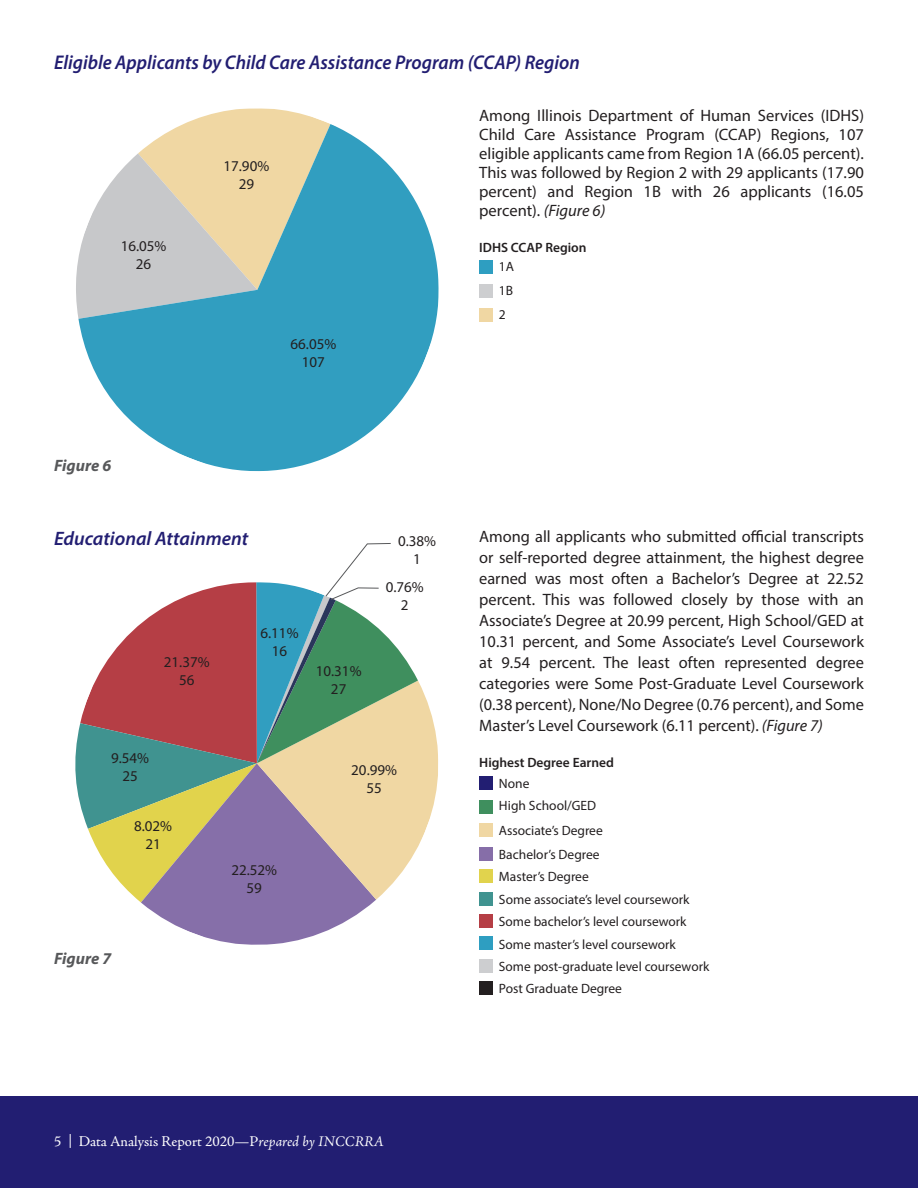
<style>
.page{position:relative;width:918px;height:1188px;background:#fff}
.page>*{position:absolute;margin:0;border:0;box-sizing:border-box;transform-origin:0 0}
.chart_title{font:italic 600 19.95px "Myriad Pro";color:#221e72;scale:.95 1}
.chart_title-2{font:italic 600 19.5px "Myriad Pro";color:#221e72}
.Basic_Copy{font:16.5px/21px "Myriad Pro";color:#231f20;text-align:justify}
.t1{font:italic 700 16.5px "Myriad Pro";color:#57585a}
.t2{font:15px "Myriad Pro";color:#231f20}
.t3{font:15px "Adobe Jenson Pro";color:#fff}
.t4{font:13.5px "Myriad Pro";color:#231f20}
.t5{font:600 13.5px "Myriad Pro";color:#231f20}
.s1{font-style:italic}
.s2{font-family:"Gotham";font-style:italic}
</style>
<div class="page">
<div style="left:0;top:1096px;width:918px;height:92px;background:#221e72"></div>
<svg style="left:76px;top:108px;width:254px;height:207px"></svg>
<svg style="left:78px;top:124px;width:361px;height:347px;fill:#319ec0"></svg>
<div style="left:479px;top:260px;width:14px;height:14px;background:#2e9ec1"></div>
<div style="left:479px;top:284px;width:14px;height:14px;background:#cdced0"></div>
<div style="left:479px;top:308px;width:14px;height:14px;background:#f0d7a3"></div>
<div style="left:479px;top:777px;width:14px;height:13px;background:#221e72"></div>
<div style="left:479px;top:800px;width:14px;height:14px;background:#3f8f5e"></div>
<div style="left:479px;top:824px;width:14px;height:13px;background:#f0d7a3"></div>
<div style="left:479px;top:847px;width:14px;height:14px;background:#866ea8"></div>
<div style="left:479px;top:870px;width:14px;height:13px;background:#e1d34d"></div>
<div style="left:479px;top:892px;width:14px;height:13px;background:#409390"></div>
<div style="left:479px;top:914px;width:14px;height:14px;background:#b53e45"></div>
<div style="left:479px;top:937px;width:14px;height:13px;background:#2e9ec1"></div>
<div style="left:479px;top:959px;width:14px;height:14px;background:#cdced0"></div>
<svg style="left:76px;top:543px;width:362px;height:402px"></svg>
<div style="left:479px;top:982px;width:14px;height:13px;background:#231f20"></div>
<p class="chart_title" style="left:54px;top:50px;width:555px">Eligible Applicants by Child Care Assistance Program (CCAP) Region</p>
<p class="t2" style="left:121px;top:237px;width:47px">16.05%</p>
<p class="t2" style="left:136px;top:255px;width:17px">26</p>
<p class="t2" style="left:223px;top:157px;width:47px">17.90%</p>
<p class="t2" style="left:239px;top:175px;width:17px">29</p>
<p class="t2" style="left:291px;top:334px;width:47px">66.05%</p>
<p class="t2" style="left:302px;top:352px;width:25px">107</p>
<p class="t1" style="left:54px;top:455px;width:59px">Figure 6</p>
<p class="chart_title-2" style="left:54px;top:526px;width:196px">Educational Attainment</p>
<p class="t2" style="left:164px;top:653px;width:47px">21.37%</p>
<p class="t2" style="left:179px;top:671px;width:17px">56</p>
<p class="t2" style="left:260px;top:624px;width:40px">6.11%</p>
<p class="t2" style="left:272px;top:642px;width:17px">16</p>
<p class="t2" style="left:316px;top:662px;width:47px">10.31%</p>
<p class="t2" style="left:331px;top:680px;width:17px">27</p>
<p class="t2" style="left:398px;top:532px;width:40px">0.38%</p>
<p class="t2" style="left:413px;top:550px;width:9px">1</p>
<p class="t2" style="left:386px;top:578px;width:40px">0.76%</p>
<p class="t2" style="left:401px;top:596px;width:9px">2</p>
<p class="t2" style="left:111px;top:749px;width:40px">9.54%</p>
<p class="t2" style="left:122px;top:767px;width:17px">25</p>
<p class="t2" style="left:134px;top:816px;width:40px">8.02%</p>
<p class="t2" style="left:145px;top:834px;width:17px">21</p>
<p class="t1" style="left:54px;top:948px;width:59px">Figure 7</p>
<p class="t2" style="left:231px;top:861px;width:47px">22.52%</p>
<p class="t2" style="left:247px;top:879px;width:17px">59</p>
<p class="t2" style="left:351px;top:760px;width:47px">20.99%</p>
<p class="t2" style="left:366px;top:778px;width:17px">55</p>
<p class="Basic_Copy" style="left:479px;top:106px;width:386px;line-height:18.9px">Among Illinois Department of Human Services (IDHS)<br>Child Care Assistance Program (CCAP) Regions, 107 eligible applicants came from Region 1A (66.05 percent).<br>This was followed by Region 2 with 29 applicants (17.90 percent) and Region 1B with 26 applicants (16.05 percent). <span class="s1">(Figure 6)</span></p>
<p class="t5" style="left:479px;top:239px;width:109px">IDHS CCAP Region</p>
<p class="t4" style="left:499px;top:258px;width:17px">1A</p>
<p class="t4" style="left:499px;top:282px;width:16px">1B</p>
<p class="t4" style="left:499px;top:306px;width:8px">2</p>
<p class="Basic_Copy" style="left:479px;top:526px;width:386px">Among all applicants who submitted official transcripts or self-reported degree attainment, the highest degree earned was most often a Bachelor’s Degree at 22.52 percent. This was followed closely by those with an Associate’s Degree at 20.99 percent, High School/GED at 10.31 percent, and Some Associate’s Level Coursework at 9.54 percent. The least often represented degree categories were Some Post-Graduate Level Coursework (0.38 percent), None/No Degree (0.76 percent), and Some Master’s Level Coursework (6.11 percent). <span class="s1">(Figure 7)</span></p>
<p class="t5" style="left:479px;top:753px;width:136px">Highest Degree Earned</p>
<p class="t4" style="left:499px;top:775px;width:32px">None</p>
<p class="t4" style="left:499px;top:797px;width:99px">High School/GED</p>
<p class="t4" style="left:499px;top:823px;width:105px">Associate’s Degree</p>
<p class="t4" style="left:499px;top:846px;width:102px">Bachelor’s Degree</p>
<p class="t4" style="left:499px;top:868px;width:91px">Master’s Degree</p>
<p class="t4" style="left:499px;top:891px;width:192px">Some associate’s level coursework</p>
<p class="t4" style="left:499px;top:913px;width:189px">Some bachelor’s level coursework</p>
<p class="t4" style="left:499px;top:936px;width:178px">Some master’s level coursework</p>
<p class="t4" style="left:499px;top:958px;width:212px">Some post-graduate level coursework</p>
<p class="t4" style="left:499px;top:981px;width:125px">Post Graduate Degree</p>
<p class="t3" style="left:54px;top:1133px;width:332px">5 <span class="s2">|</span> Data Analysis Report 2020—P<span class="s1">repared by INCCRRA</span></p>
</div>
